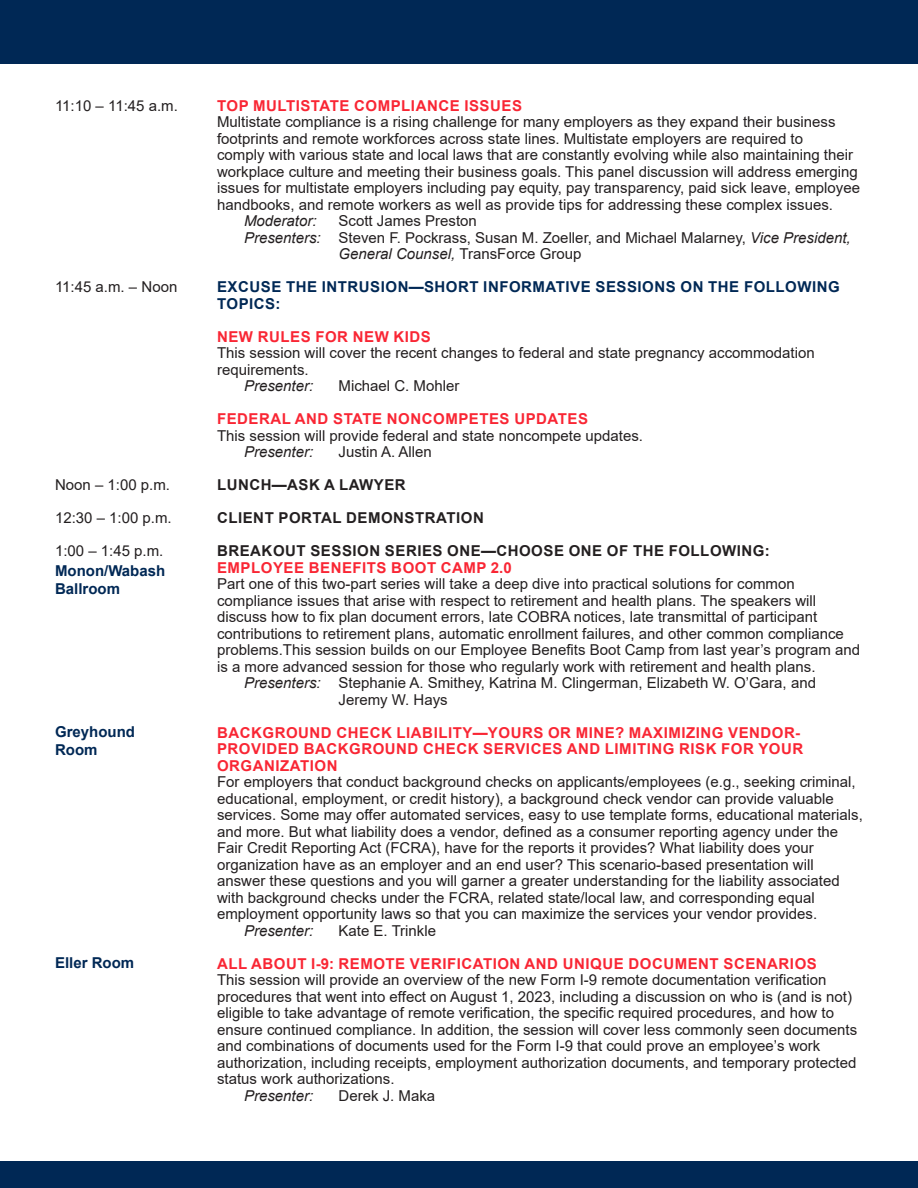
<style>
.page{position:relative;width:918px;height:1188px;background:#fff}
.page>*{position:absolute;margin:0;border:0;box-sizing:border-box;transform-origin:0 0}
.t1{font:15px/16.5px "Arial";color:#231f20}
.t2{font:700 15px "Arial";letter-spacing:.035em;color:#f92634}
.t3{font:700 15px "Arial";letter-spacing:.035em;color:#231f20}
.t4{font:italic 15px "Arial";color:#231f20}
.t5{font:700 15px "Arial";letter-spacing:.035em;color:#002855}
.t6{font:700 15px/18px "Arial";color:#002855}
.s1{font-style:italic}
.s2{font-style:normal}
</style>
<div class="page">
<div style="left:0;top:0;width:918px;height:64px;background:#002855"></div>
<div style="left:0;top:1161px;width:918px;height:27px;background:#002855"></div>
<p class="t1" style="left:55px;top:97px;width:124px">11:10 – 11:45 a.m.</p>
<p class="t2" style="left:217px;top:95px;width:307px">TOP MULTISTATE COMPLIANCE ISSUES</p>
<p class="t1" style="left:217px;top:113px;width:645px">Multistate compliance is a rising challenge for many employers as they expand their business footprints and remote workforces across state lines. Multistate employers are required to<br>comply with various state and local laws that are constantly evolving while also maintaining their workplace culture and meeting their business goals. This panel discussion will address emerging issues for multistate employers including pay equity, pay transparency, paid sick leave, employee handbooks, and remote workers as well as provide tips for addressing these complex issues.</p>
<p class="t4" style="left:244px;top:211px;width:74px">Moderator:</p>
<p class="t1" style="left:339px;top:212px;width:140px">Scott James Preston</p>
<p class="t1" style="left:244px;top:229px;width:608px"><span class="s1">Presenters:</span> Steven F. Pockrass, Susan M. Zoeller, and Michael Malarney, <span class="s1">Vice President,</span></p>
<p class="t4" style="left:339px;top:244px;width:244px">General Counsel, <span class="s2">TransForce Group</span></p>
<p class="t1" style="left:55px;top:278px;width:124px">11:45 a.m. – Noon</p>
<p class="t5" style="left:217px;top:276px;width:624px">EXCUSE THE INTRUSION—SHORT INFORMATIVE SESSIONS ON THE FOLLOWING</p>
<p class="t5" style="left:217px;top:293px;width:65px">TOPICS:</p>
<p class="t2" style="left:217px;top:326px;width:215px">NEW RULES FOR NEW KIDS</p>
<p class="t1" style="left:217px;top:344px;width:599px">This session will cover the recent changes to federal and state pregnancy accommodation requirements.</p>
<p class="t4" style="left:244px;top:376px;width:71px">Presenter:</p>
<p class="t1" style="left:339px;top:377px;width:122px">Michael C. Mohler</p>
<p class="t2" style="left:217px;top:408px;width:372px">FEDERAL AND STATE NONCOMPETES UPDATES</p>
<p class="t1" style="left:217px;top:427px;width:428px">This session will provide federal and state noncompete updates.</p>
<p class="t4" style="left:244px;top:442px;width:71px">Presenter:</p>
<p class="t1" style="left:339px;top:443px;width:95px">Justin A. Allen</p>
<p class="t1" style="left:55px;top:476px;width:117px">Noon – 1:00 p.m.</p>
<p class="t3" style="left:217px;top:474px;width:190px">LUNCH—ASK A LAWYER</p>
<p class="t1" style="left:55px;top:509px;width:118px">12:30 – 1:00 p.m.</p>
<p class="t3" style="left:217px;top:507px;width:268px">CLIENT PORTAL DEMONSTRATION</p>
<p class="t1" style="left:55px;top:542px;width:110px">1:00 – 1:45 p.m.</p>
<p class="t3" style="left:217px;top:540px;width:554px">BREAKOUT SESSION SERIES ONE—CHOOSE ONE OF THE FOLLOWING:</p>
<p class="t2" style="left:217px;top:557px;width:296px">EMPLOYEE BENEFITS BOOT CAMP 2.0</p>
<p class="t1" style="left:217px;top:575px;width:645px">Part one of this two-part series will take a deep dive into practical solutions for common compliance issues that arise with respect to retirement and health plans. The speakers will discuss how to fix plan document errors, late COBRA notices, late transmittal of participant contributions to retirement plans, automatic enrollment failures, and other common compliance problems.This session builds on our Employee Benefits Boot Camp from last year’s program and is a more advanced session for those who regularly work with retirement and health plans.</p>
<p class="t1" style="left:244px;top:674px;width:573px"><span class="s1">Presenters:</span> Stephanie A. Smithey, Katrina M. Clingerman, Elizabeth W. O’Gara, and</p>
<p class="t1" style="left:339px;top:691px;width:111px">Jeremy W. Hays</p>
<p class="t2" style="left:217px;top:722px;width:585px">BACKGROUND CHECK LIABILITY—YOURS OR MINE? MAXIMIZING VENDOR-</p>
<p class="t2" style="left:217px;top:738px;width:588px">PROVIDED BACKGROUND CHECK SERVICES AND LIMITING RISK FOR YOUR</p>
<p class="t2" style="left:217px;top:755px;width:122px">ORGANIZATION</p>
<p class="t1" style="left:217px;top:773px;width:647px">For employers that conduct background checks on applicants/employees (e.g., seeking criminal, educational, employment, or credit history), a background check vendor can provide valuable services. Some may offer automated services, easy to use template forms, educational materials, and more. But what liability does a vendor, defined as a consumer reporting agency under the Fair Credit Reporting Act (FCRA), have for the reports it provides? What liability does your organization have as an employer and an end user? This scenario-based presentation will answer these questions and you will garner a greater understanding for the liability associated with background checks under the FCRA, related state/local law, and corresponding equal employment opportunity laws so that you can maximize the services your vendor provides.</p>
<p class="t4" style="left:244px;top:921px;width:71px">Presenter:</p>
<p class="t1" style="left:339px;top:922px;width:99px">Kate E. Trinkle</p>
<p class="t2" style="left:217px;top:953px;width:601px">ALL ABOUT I-9: REMOTE VERIFICATION AND UNIQUE DOCUMENT SCENARIOS</p>
<p class="t1" style="left:217px;top:971px;width:642px">This session will provide an overview of the new Form I-9 remote documentation verification procedures that went into effect on August 1, 2023, including a discussion on who is (and is not) eligible to take advantage of remote verification, the specific required procedures, and how to ensure continued compliance. In addition, the session will cover less commonly seen documents and combinations of documents used for the Form I-9 that could prove an employee’s work authorization, including receipts, employment authorization documents, and temporary protected status work authorizations.</p>
<p class="t4" style="left:244px;top:1086px;width:71px">Presenter:</p>
<p class="t1" style="left:339px;top:1087px;width:98px">Derek J. Maka</p>
<p class="t6" style="left:55px;top:562px;width:112px">Monon/Wabash</p>
<p class="t6" style="left:55px;top:580px;width:67px">Ballroom</p>
<p class="t6" style="left:55px;top:723px;width:82px">Greyhound<br>Room</p>
<p class="t6" style="left:55px;top:954px;width:81px">Eller Room</p>
</div>
